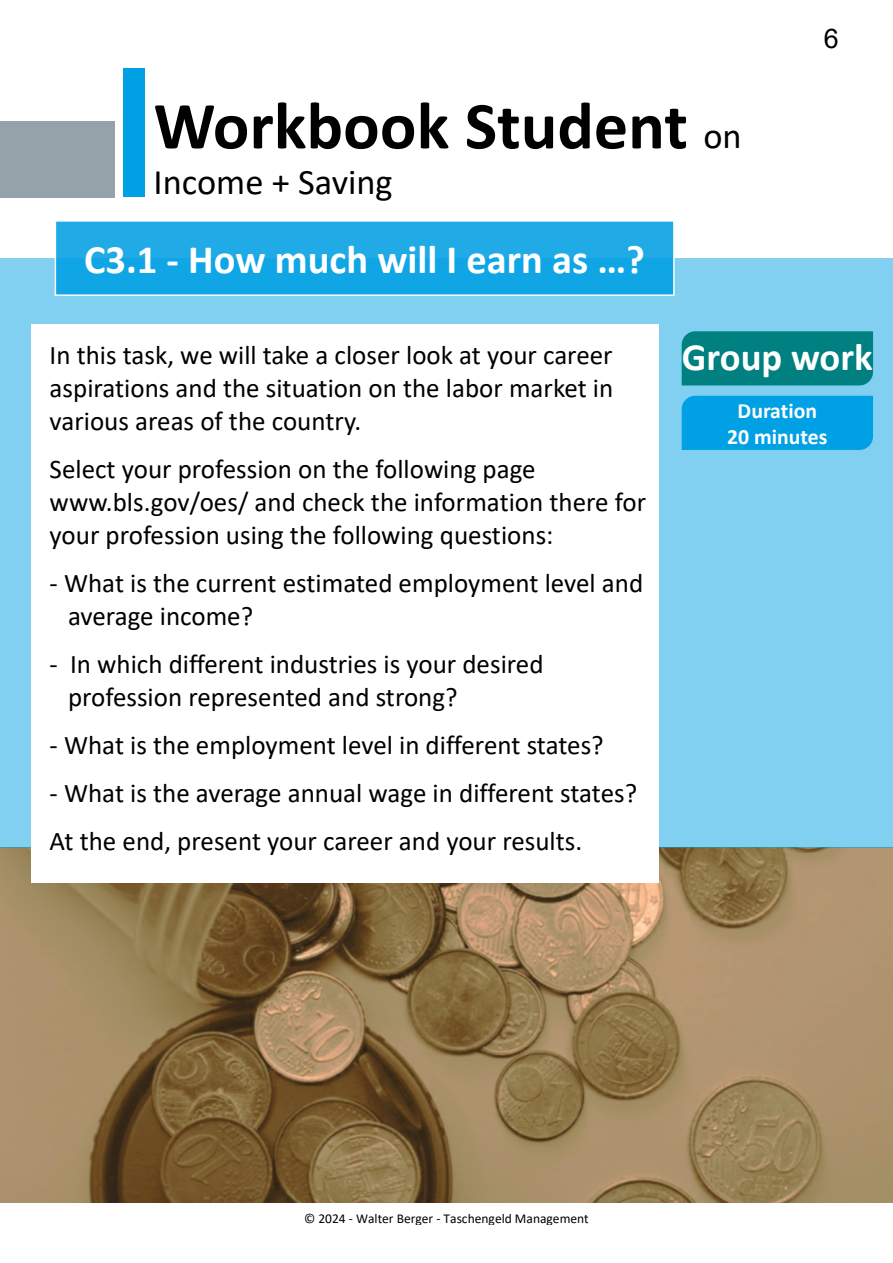
<style>
.page{position:relative;width:893px;height:1263px;background:#fff}
.page>*{position:absolute;margin:0;border:0;box-sizing:border-box;transform-origin:0 0}
.t1{font:700 67.5px "Calibri";color:#000}
.t2{font:700 40.5px "Calibri";color:#fff}
.t3{font:700 38.7px "Calibri";color:#fff}
.t4{font:36px "Calibri";color:#000}
.t5{font:27px/33px "Calibri";color:#000}
.t6{font:27px "Arial";color:#000}
.t7{font:700 21.75px/26.5px "Calibri";color:#fff;text-align:center}
.t8{font:13.5px "Calibri";color:#000}
.s1{font-weight:400;font-size:36px}
</style>
<div class="page">
<img style="left:0;top:848px;width:893px;height:354px">
<div style="left:0;top:258px;width:893px;height:590px;background:#81d0f1"></div>
<div style="left:682px;top:331px;width:191px;height:54px;background:#008080"></div>
<div style="left:682px;top:396px;width:191px;height:54px;background:#00a0e4"></div>
<div style="left:31px;top:324px;width:628px;height:558px;background:#fff"></div>
<div style="left:55px;top:221px;width:619px;height:74px;background:#18a8e6"></div>
<div style="left:55px;top:220px;width:620px;height:76px;border:2px solid #fff"></div>
<div style="left:0;top:121px;width:115px;height:76px;background:#96a2aa"></div>
<div style="left:124px;top:68px;width:21px;height:129px;background:#00a0e4"></div>
<h1 class="t1" style="left:154px;top:98px;width:590px">Workbook Student <span class="s1">on</span></h1>
<h3 class="t4" style="left:154px;top:167px;width:241px">Income + Saving</h3>
<h2 class="t2" style="left:84px;top:242px;width:562px">C3.1 - How much will I earn as …?</h2>
<p class="t6" style="left:824px;top:29px;width:17px">6</p>
<p class="t5" style="left:50px;top:341px;width:565px;text-align:justify">In this task, we will take a closer look at your career aspirations and the situation on the labor market in various areas of the country.</p>
<p class="t5" style="left:50px;top:455px;width:598px">Select your profession on the following page www.bls.gov/oes/ and check the information there for your profession using the following questions:</p>
<p class="t5" style="left:68px;top:569px;width:577px;text-indent:-18px">- What is the current estimated employment level and average income?</p>
<p class="t5" style="left:68px;top:650px;width:477px;text-indent:-18px">- In which different industries is your desired profession represented and strong?</p>
<p class="t5" style="left:50px;top:731px;width:556px">- What is the employment level in different states?</p>
<p class="t5" style="left:50px;top:771px;width:589px;line-height:48px">- What is the average annual wage in different states?<br>At the end, present your career and your results.</p>
<h3 class="t3" style="left:682px;top:341px;width:192px">Group work</h3>
<p class="t7" style="left:727px;top:399px;width:102px">Duration<br>20 minutes</p>
<p class="t8" style="left:304px;top:1212px;width:286px">© 2024 - Walter Berger - Taschengeld Management</p>
</div>
